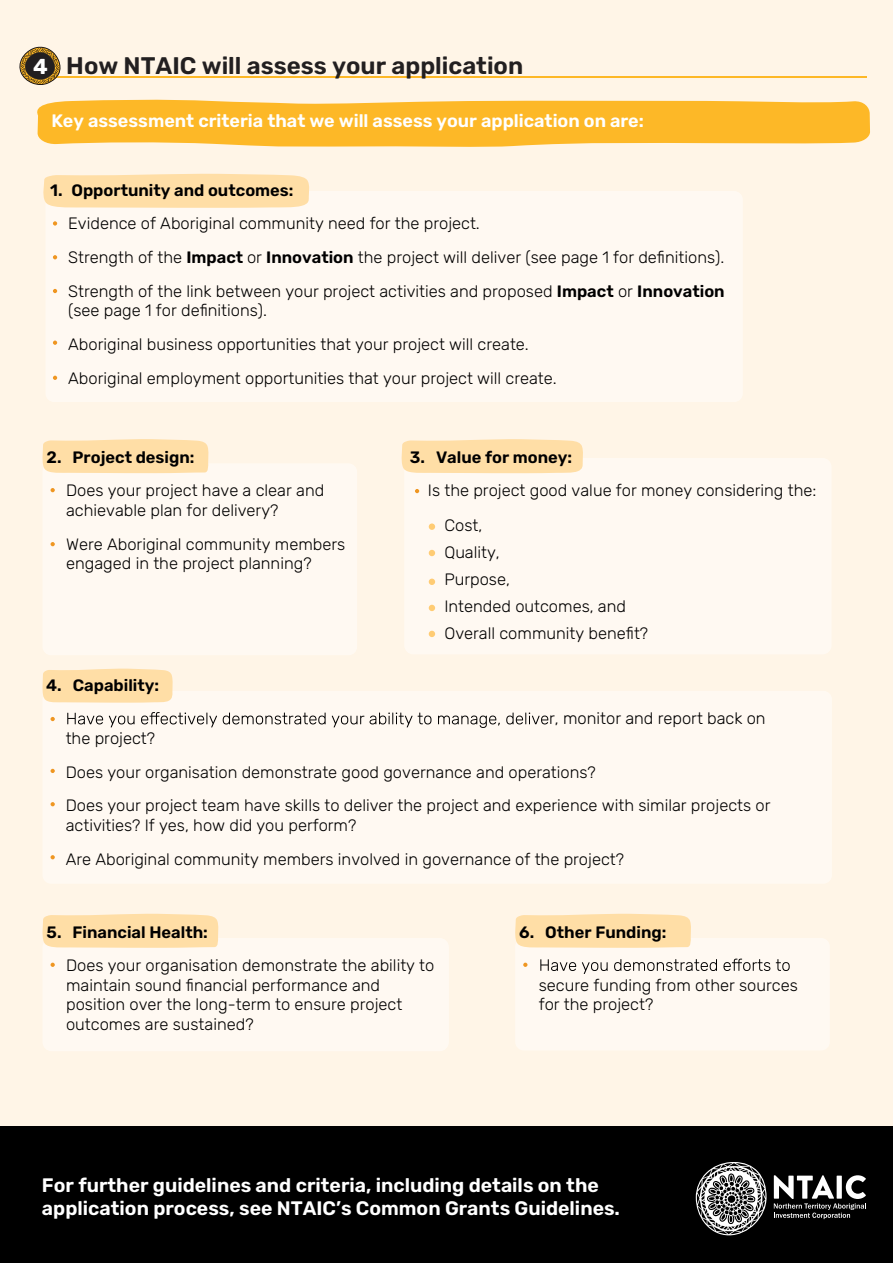
<style>
.page{position:relative;width:893px;height:1263px;background:#fff5e7}
.page>*{position:absolute;margin:0;border:0;box-sizing:border-box;transform-origin:0 0}
.t1{font:600 24px "Rubik";color:#221f20}
.t2{font:600 19.5px/23.4px "Rubik";color:#fff}
.t3{font:600 18px "Rubik";color:#fff}
.t4{font:300 16.5px/33.6px "Rubik";color:#000}
.t5{font:600 16.5px "Rubik";color:#000}
.s1{font-weight:700;font-size:21.6px;color:#fff}
.s2{font-weight:600}
</style>
<div class="page">
<div style="left:46px;top:191px;width:697px;height:211px;background:#fff9f2;border-radius:9px"></div>
<div style="left:404px;top:458px;width:427px;height:196px;background:#fff9f2;border-radius:9px"></div>
<div style="left:43px;top:463px;width:314px;height:192px;background:#fff9f2;border-radius:9px"></div>
<div style="left:43px;top:691px;width:789px;height:193px;background:#fff9f2;border-radius:9px"></div>
<div style="left:0;top:1127px;width:893px;height:136px;background:#000"></div>
<svg style="left:774px;top:1175px;width:92px;height:44px"></svg>
<svg style="left:696px;top:1162px;width:70px;height:73px"></svg>
<svg style="left:43px;top:174px;width:266px;height:34px;background:#ffdfa9"></svg>
<svg style="left:42px;top:439px;width:167px;height:34px;background:#ffdfa9"></svg>
<svg style="left:42px;top:668px;width:131px;height:35px;background:#ffdfab"></svg>
<svg style="left:401px;top:439px;width:182px;height:34px;background:#ffdfa9"></svg>
<svg style="left:67px;top:712px;width:481px;height:16px"></svg>
<svg style="left:53px;top:221px;width:4px;height:5px"></svg>
<svg style="left:53px;top:255px;width:4px;height:4px"></svg>
<svg style="left:53px;top:289px;width:4px;height:4px"></svg>
<svg style="left:53px;top:341px;width:4px;height:4px"></svg>
<svg style="left:53px;top:376px;width:4px;height:4px"></svg>
<svg style="left:51px;top:488px;width:4px;height:4px"></svg>
<svg style="left:51px;top:542px;width:4px;height:4px"></svg>
<div style="left:43px;top:938px;width:406px;height:113px;background:#fff9f2;border-radius:9px"></div>
<svg style="left:42px;top:913px;width:177px;height:35px;background:#ffdfab"></svg>
<svg style="left:51px;top:963px;width:4px;height:4px"></svg>
<div style="left:515px;top:938px;width:315px;height:112px;background:#fff9f2;border-radius:9px"></div>
<svg style="left:515px;top:913px;width:176px;height:35px;background:#ffdfaa"></svg>
<svg style="left:540px;top:959px;width:250px;height:15px"></svg>
<svg style="left:523px;top:963px;width:4px;height:4px"></svg>
<svg style="left:51px;top:717px;width:4px;height:4px"></svg>
<svg style="left:51px;top:769px;width:4px;height:4px"></svg>
<svg style="left:51px;top:802px;width:4px;height:4px"></svg>
<svg style="left:51px;top:855px;width:4px;height:4px"></svg>
<svg style="left:415px;top:489px;width:4px;height:4px"></svg>
<div style="left:429px;top:523px;width:6px;height:7px;background:#ffcc74;border-radius:50%"></div>
<svg style="left:429px;top:550px;width:6px;height:6px"></svg>
<svg style="left:429px;top:579px;width:6px;height:6px"></svg>
<svg style="left:429px;top:605px;width:6px;height:6px"></svg>
<svg style="left:429px;top:631px;width:6px;height:6px"></svg>
<hr style="left:41px;top:76px;width:826px;height:1px;background:#fdb827">
<svg style="left:19px;top:46px;width:44px;height:39px"></svg>
<svg style="left:37px;top:99px;width:833px;height:48px;background:#fdbe3c"></svg>
<h1 class="t1" style="left:33px;top:48px;width:492px"><span class="s1">4</span> How NTAIC will assess your application</h1>
<p class="t3" style="left:51px;top:107px;width:594px">Key assessment criteria that we will assess your application on are:</p>
<p class="t5" style="left:50px;top:178px;width:245px">1. Opportunity and outcomes:</p>
<p class="t4" style="left:68px;top:208px;width:658px">Evidence of Aboriginal community need for the project.<br>Strength of the <span class="s2">Impact</span> or <span class="s2">Innovation</span> the project will deliver (see page 1 for definitions).<br>Strength of the link between your project activities and proposed <span class="s2">Impact</span> or <span class="s2">Innovation</span></p>
<p class="t4" style="left:68px;top:295px;width:490px">(see page 1 for definitions).<br>Aboriginal business opportunities that your project will create.<br>Aboriginal employment opportunities that your project will create.</p>
<p class="t5" style="left:47px;top:445px;width:149px">2. Project design:</p>
<p class="t4" style="left:66px;top:481px;width:260px;line-height:19.8px">Does your project have a clear and achievable plan for delivery?</p>
<p class="t4" style="left:66px;top:535px;width:281px;line-height:19.8px">Were Aboriginal community members engaged in the project planning?</p>
<p class="t5" style="left:46px;top:673px;width:114px">4. Capability:</p>
<p class="t5" style="left:410px;top:445px;width:164px">3. Value for money:</p>
<p class="t4" style="left:444px;top:474px;width:373px;line-height:34.5px;text-indent:-16px">Is the project good value for money considering the:<br>Cost,</p>
<p class="t4" style="left:444px;top:539px;width:205px;line-height:27px">Quality,<br>Purpose,<br>Intended outcomes, and<br>Overall community benefit?</p>
<p class="t4" style="left:549px;top:702px;width:218px">r, monitor and report back on</p>
<p class="t4" style="left:66px;top:722px;width:706px">the project?<br>Does your organisation demonstrate good governance and operations?<br>Does your project team have skills to deliver the project and experience with similar projects or</p>
<p class="t4" style="left:66px;top:809px;width:560px">activities? If yes, how did you perform?<br>Are Aboriginal community members involved in governance of the project?</p>
<p class="t5" style="left:47px;top:919px;width:163px">5. Financial Health:</p>
<p class="t4" style="left:66px;top:956px;width:370px;line-height:19.8px">Does your organisation demonstrate the ability to maintain sound financial performance and position over the long-term to ensure project outcomes are sustained?</p>
<p class="t5" style="left:519px;top:919px;width:149px">6. Other Funding:</p>
<p class="t4" style="left:539px;top:976px;width:261px;line-height:19.8px">secure funding from other sources for the project?</p>
<p class="t2" style="left:42px;top:1174px;width:579px">For further guidelines and criteria, including details on the application process, see NTAIC’s Common Grants Guidelines.</p>
</div>
